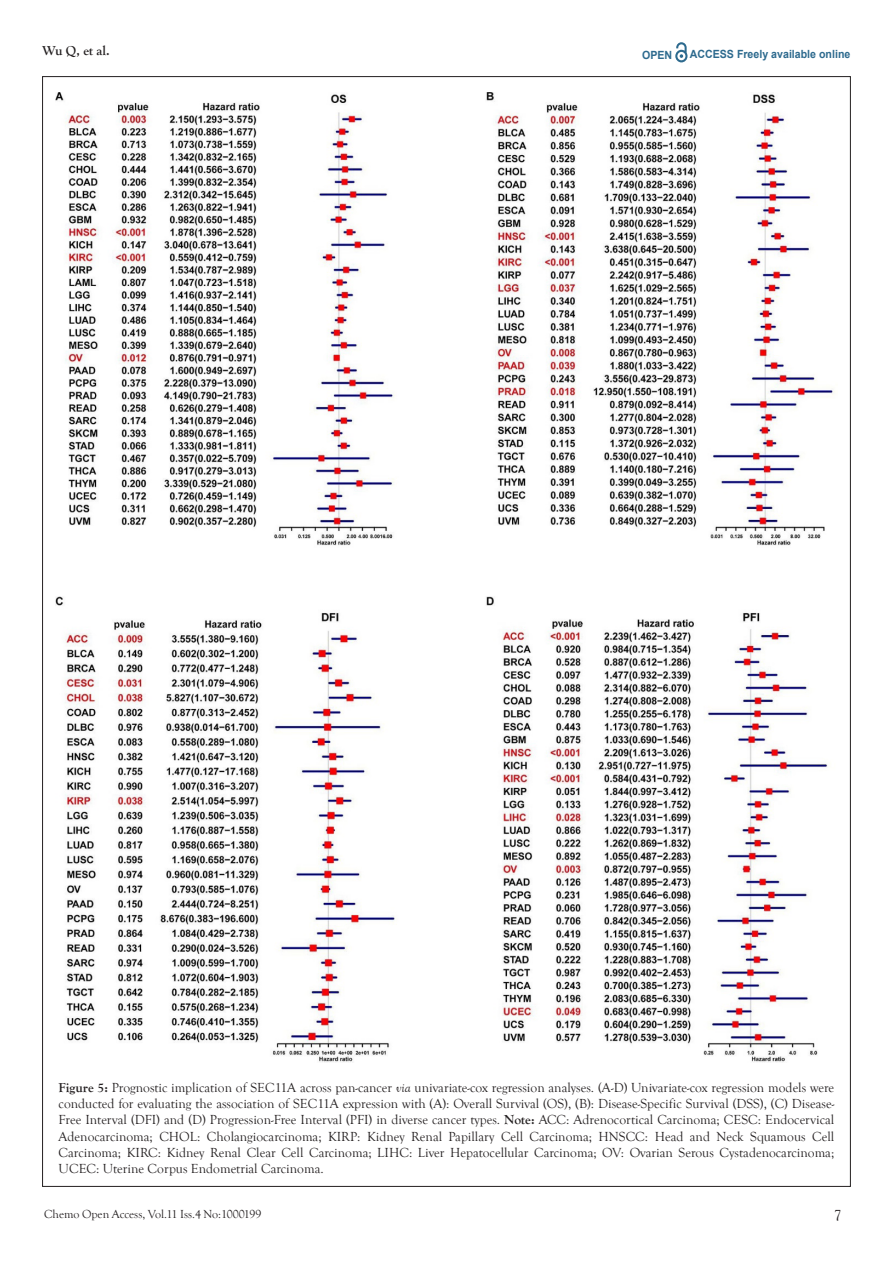
<style>
.page{position:relative;width:893px;height:1263px;background:#fff}
.page>*{position:absolute;margin:0;border:0;box-sizing:border-box;transform-origin:0 0}
.t1{font:15px "Goudy Old Style T";color:#231f20}
.t2{font:13.5px/16.2px "Goudy Old Style T";color:#231f20;text-align:justify}
.t3{font:700 13.5px "Goudy Old Style T";color:#231f20}
.t4{font:12px "Goudy Old Style T";color:#231f20}
.t5{font:700 11.25px "Arial";color:#2d6a8e;scale:.94 1}
.s1{font-weight:700}
.s2{font-style:italic}
</style>
<div class="page">
<svg style="left:675px;top:43px;width:12px;height:19px"></svg>
<img style="left:55px;top:92px;width:780px;height:970px">
<p class="t3" style="left:43px;top:43px;width:69px">Wu Q, et al.</p>
<p class="t5" style="left:642px;top:47px;width:34px">OPEN</p>
<p class="t5" style="left:690px;top:46px;width:172px">ACCESS Freely available online</p>
<p class="t2" style="left:59px;top:1080px;width:777px"><span class="s1">Figure 5:</span> Prognostic implication of SEC11A across pan-cancer <span class="s2">via</span> univariate-cox regression analyses. (A-D) Univariate-cox regression models were conducted for evaluating the association of SEC11A expression with (A): Overall Survival (OS), (B): Disease-Specific Survival (DSS), (C) Disease-Free Interval (DFI) and (D) Progression-Free Interval (PFI) in diverse cancer types. <span class="s1">Note:</span> ACC: Adrenocortical Carcinoma; CESC: Endocervical Adenocarcinoma; CHOL: Cholangiocarcinoma; KIRP: Kidney Renal Papillary Cell Carcinoma; HNSCC: Head and Neck Squamous Cell Carcinoma; KIRC: Kidney Renal Clear Cell Carcinoma; LIHC: Liver Hepatocellular Carcinoma; OV: Ovarian Serous Cystadenocarcinoma; UCEC: Uterine Corpus Endometrial Carcinoma.</p>
<p class="t4" style="left:44px;top:1207px;width:219px">Chemo Open Access, Vol.11 Iss.4 No:1000199</p>
<p class="t1" style="left:834px;top:1207px;width:9px">7</p>
</div>
